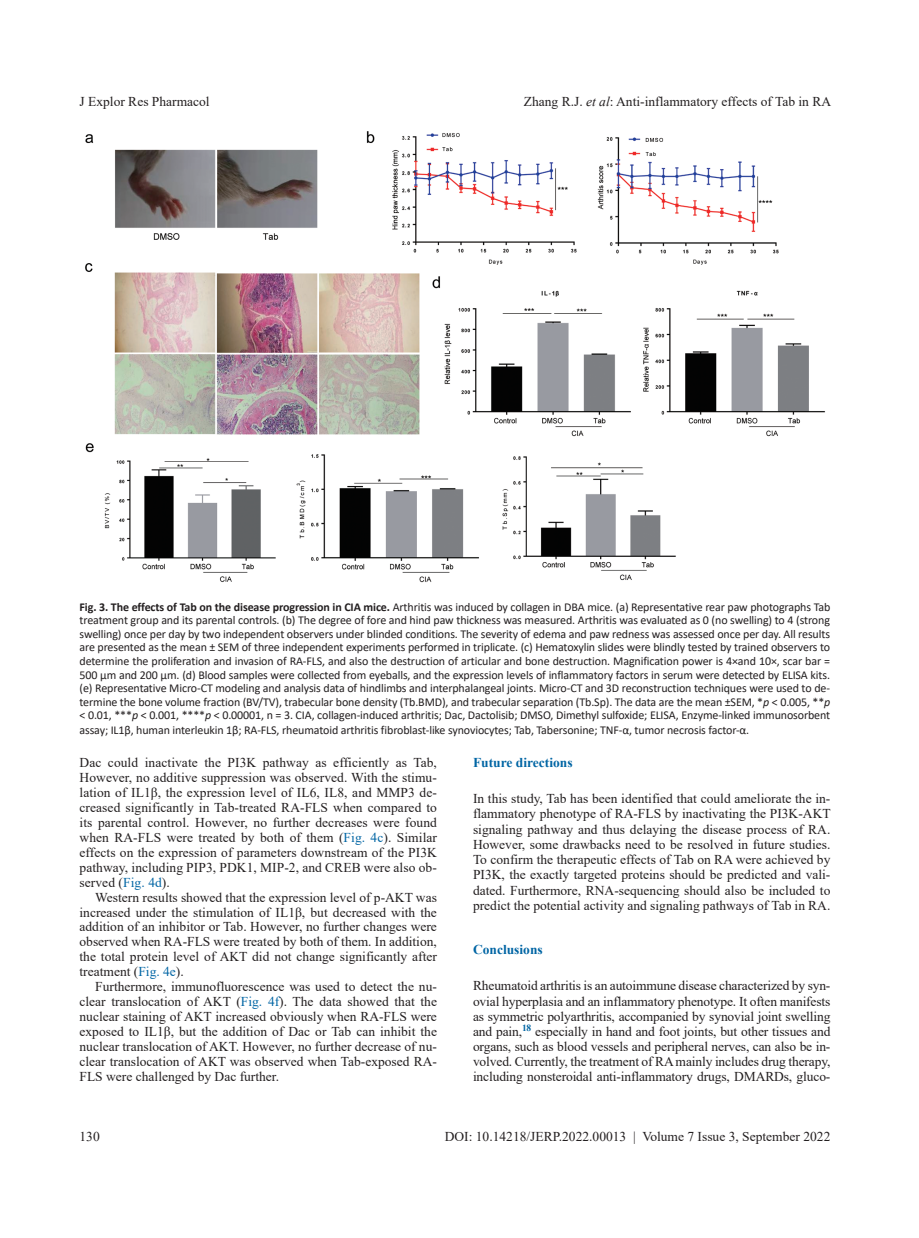
<style>
.page{position:relative;width:919px;height:1238px;background:#fff}
.page>*{position:absolute;margin:0;border:0;box-sizing:border-box;transform-origin:0 0}
.t1{font:13.5px/15px "Times New Roman";color:#231f20;text-align:justify}
.t2{font:700 13.5px "Times New Roman";color:#0065a4}
.t3{font:12px/13.5px "Calibri";letter-spacing:-.01em;color:#231f20;text-align:justify}
.s1{font-style:italic}
.s2{font-weight:700}
.s3{color:#0065a4}
</style>
<div class="page">
<img style="left:85px;top:131px;width:740px;height:452px">
<p class="t1" style="left:80px;top:93px;width:132px">J Explor Res Pharmacol</p>
<p class="t1" style="left:524px;top:93px;width:309px">Zhang R.J. <span class="s1">et al</span>: Anti-inflammatory effects of Tab in RA</p>
<p class="t3" style="left:80px;top:600px;width:752px"><span class="s2">Fig. 3. The effects of Tab on the disease progression in CIA mice.</span> Arthritis was induced by collagen in DBA mice. (a) Representative rear paw photographs Tab treatment group and its parental controls. (b) The degree of fore and hind paw thickness was measured. Arthritis was evaluated as 0 (no swelling) to 4 (strong swelling) once per day by two independent observers under blinded conditions. The severity of edema and paw redness was assessed once per day. All results are presented as the mean ± SEM of three independent experiments performed in triplicate. (c) Hematoxylin slides were blindly tested by trained observers to determine the proliferation and invasion of RA-FLS, and also the destruction of articular and bone destruction. Magnification power is 4×and 10×, scar bar = 500 μm and 200 μm. (d) Blood samples were collected from eyeballs, and the expression levels of inflammatory factors in serum were detected by ELISA kits. (e) Representative Micro-CT modeling and analysis data of hindlimbs and interphalangeal joints. Micro-CT and 3D reconstruction techniques were used to de&shy;termine the bone volume fraction (BV/TV), trabecular bone density (Tb.BMD), and trabecular separation (Tb.Sp). The data are the mean ±SEM, *<span class="s1">p</span> &lt; 0.005, **<span class="s1">p </span>&lt; 0.01, ***<span class="s1">p</span> &lt; 0.001, ****<span class="s1">p</span> &lt; 0.00001, n = 3. CIA, collagen-induced arthritis; Dac, Dactolisib; DMSO, Dimethyl sulfoxide; ELISA, Enzyme-linked immunosorbent</p>
<p class="t3" style="left:80px;top:723px;width:671px">assay; IL1β, human interleukin 1β; RA-FLS, rheumatoid arthritis fibroblast-like synoviocytes; Tab, Tabersonine; TNF-α, tumor necrosis factor-α.</p>
<p class="t1" style="left:80px;top:754px;width:359px">Dac could inactivate the PI3K pathway as efficiently as Tab, However, no additive suppression was observed. With the stimu&shy;lation of IL1β, the expression level of IL6, IL8, and MMP3 de&shy;creased significantly in Tab-treated RA-FLS when compared to its parental control. However, no further decreases were found when RA-FLS were treated by both of them (<span class="s3">Fig. 4c</span>). Similar effects on the expression of parameters downstream of the PI3K pathway, including PIP3, PDK1, MIP-2, and CREB were also ob&shy;served (<span class="s3">Fig. 4d</span>).</p>
<p class="t1" style="left:80px;top:889px;width:359px;text-indent:16px">Western results showed that the expression level of p-AKT was increased under the stimulation of IL1β, but decreased with the addition of an inhibitor or Tab. However, no further changes were observed when RA-FLS were treated by both of them. In addition, the total protein level of AKT did not change significantly after treatment (<span class="s3">Fig. 4e</span>).</p>
<p class="t1" style="left:80px;top:978px;width:359px;text-indent:16px">Furthermore, immunofluorescence was used to detect the nu&shy;clear translocation of AKT (<span class="s3">Fig. 4f</span>). The data showed that the nuclear staining of AKT increased obviously when RA-FLS were exposed to IL1β, but the addition of Dac or Tab can inhibit the nuclear translocation of AKT. However, no further decrease of nu&shy;clear translocation of AKT was observed when Tab-exposed RA-FLS were challenged by Dac further.</p>
<p class="t2" style="left:473px;top:752px;width:101px">Future directions</p>
<p class="t1" style="left:473px;top:790px;width:359px">In this study, Tab has been identified that could ameliorate the in&shy;flammatory phenotype of RA-FLS by inactivating the PI3K-AKT signaling pathway and thus delaying the disease process of RA.<br>However, some drawbacks need to be resolved in future studies.<br>To confirm the therapeutic effects of Tab on RA were achieved by PI3K, the exactly targeted proteins should be predicted and vali&shy;dated. Furthermore, RNA-sequencing should also be included to predict the potential activity and signaling pathways of Tab in RA.</p>
<p class="t2" style="left:473px;top:939px;width:71px">Conclusions</p>
<p class="t1" style="left:473px;top:977px;width:359px">Rheumatoid arthritis is an autoimmune disease characterized by syn&shy;ovial hyperplasia and an inflammatory phenotype. It often manifests as symmetric polyarthritis, accompanied by synovial joint swelling and pain,<sup>18</sup> especially in hand and foot joints, but other tissues and organs, such as blood vessels and peripheral nerves, can also be in&shy;volved. Currently, the treatment of RA mainly includes drug therapy, including nonsteroidal anti-inflammatory drugs, DMARDs, gluco-</p>
<p class="t1" style="left:80px;top:1128px;width:22px">130</p>
<p class="t1" style="left:444px;top:1128px;width:387px">DOI: 10.14218/JERP.2022.00013 | Volume 7 Issue 3, September 2022</p>
</div>
